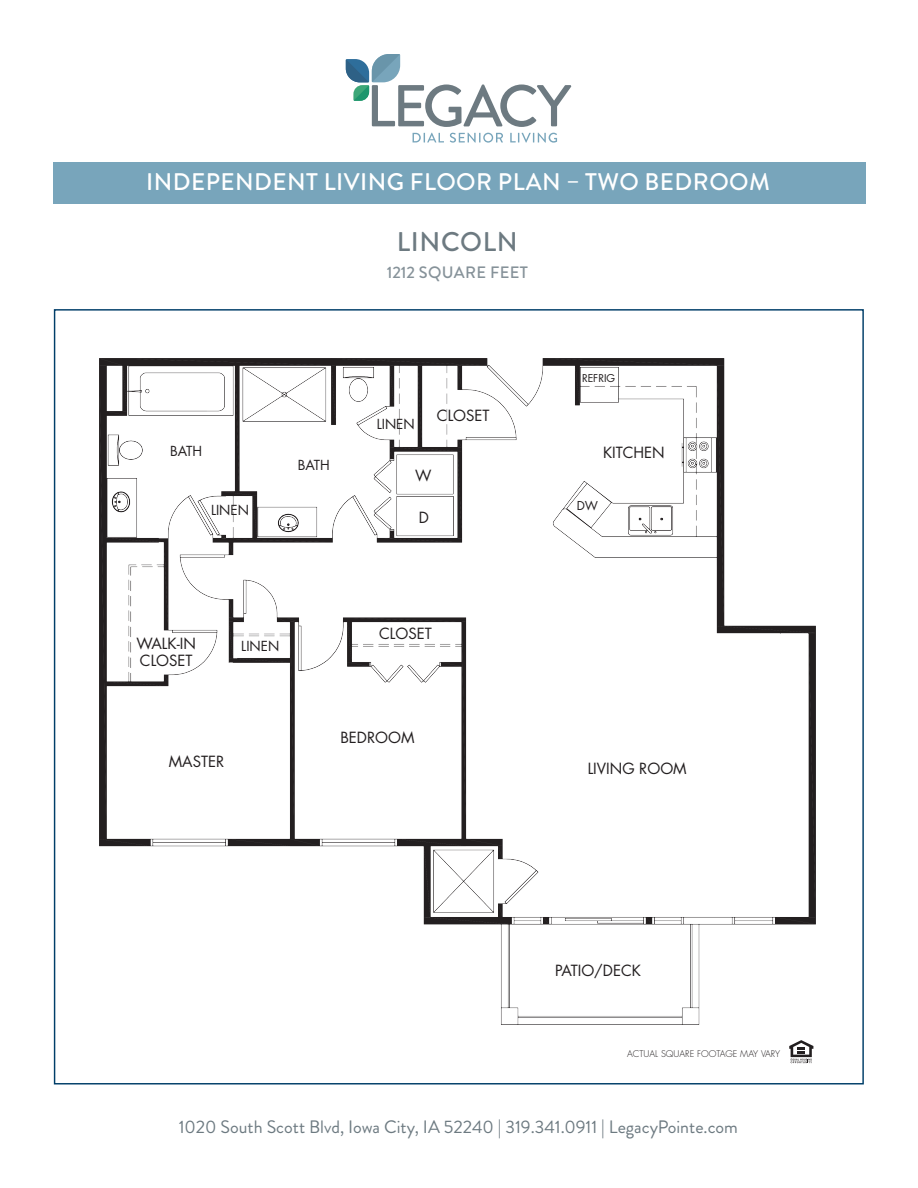
<style>
.page{position:relative;width:918px;height:1188px;background:#fff}
.page>*{position:absolute;margin:0;border:0;box-sizing:border-box;transform-origin:0 0}
.t1{font:500 27px "Brandon Grotesque";letter-spacing:.02em;color:#6d7a81}
.t2{font:500 24px "Brandon Grotesque";letter-spacing:.02em;color:#fff}
.t3{font:18px "Brandon Grotesque";color:#6d7a81}
.t4{font:500 16.5px "Brandon Grotesque";letter-spacing:.02em;color:#869299}
.t5{font:15px "Futura";color:#231f20}
.t6{font:13.5px "Futura";color:#231f20}
.t7{font:12px "Futura";color:#231f20}
.t8{font:10.5px "Futura";color:#231f20}
.t9{font:300 9px "Futura";color:#231f20}
</style>
<div class="page">
<img style="left:99px;top:359px;width:716px;height:666px">
<svg style="left:789px;top:1040px;width:24px;height:23px"></svg>
<div style="left:53px;top:162px;width:812px;height:41px;background:#78a5bb"></div>
<svg style="left:346px;top:54px;width:225px;height:73px"></svg>
<svg style="left:413px;top:133px;width:31px;height:9px"></svg>
<svg style="left:450px;top:133px;width:53px;height:10px"></svg>
<svg style="left:510px;top:133px;width:47px;height:10px"></svg>
<p class="t2" style="left:146px;top:166px;width:626px">INDEPENDENT LIVING FLOOR PLAN – TWO BEDROOM</p>
<p class="t1" style="left:397px;top:223px;width:122px">LINCOLN</p>
<p class="t4" style="left:387px;top:261px;width:143px">1212 SQUARE FEET</p>
<p class="t6" style="left:170px;top:441px;width:34px">BATH</p>
<p class="t6" style="left:211px;top:501px;width:40px">LINEN</p>
<p class="t6" style="left:298px;top:456px;width:34px">BATH</p>
<p class="t6" style="left:377px;top:414px;width:39px">LINEN</p>
<p class="t5" style="left:437px;top:405px;width:54px">CLOSET</p>
<p class="t5" style="left:415px;top:465px;width:18px">W</p>
<p class="t5" style="left:419px;top:507px;width:12px">D</p>
<p class="t5" style="left:137px;top:633px;width:61px">WALK-IN</p>
<p class="t5" style="left:140px;top:650px;width:54px">CLOSET</p>
<p class="t6" style="left:241px;top:637px;width:40px">LINEN</p>
<p class="t5" style="left:169px;top:751px;width:57px">MASTER</p>
<p class="t5" style="left:379px;top:624px;width:54px">CLOSET</p>
<p class="t5" style="left:340px;top:727px;width:76px">BEDROOM</p>
<p class="t8" style="left:582px;top:371px;width:35px">REFRIG</p>
<p class="t5" style="left:603px;top:442px;width:63px">KITCHEN</p>
<p class="t7" style="left:577px;top:497px;width:23px">DW</p>
<p class="t5" style="left:588px;top:759px;width:101px">LIVING ROOM</p>
<p class="t5" style="left:555px;top:961px;width:87px">PATIO/DECK</p>
<p class="t9" style="left:627px;top:1048px;width:155px">ACTUAL SQUARE FOOTAGE MAY VARY</p>
<p class="t3" style="left:179px;top:1114px;width:561px">1020 South Scott Blvd, Iowa City, IA 52240 | 319.341.0911 | LegacyPointe.com</p>
</div>
